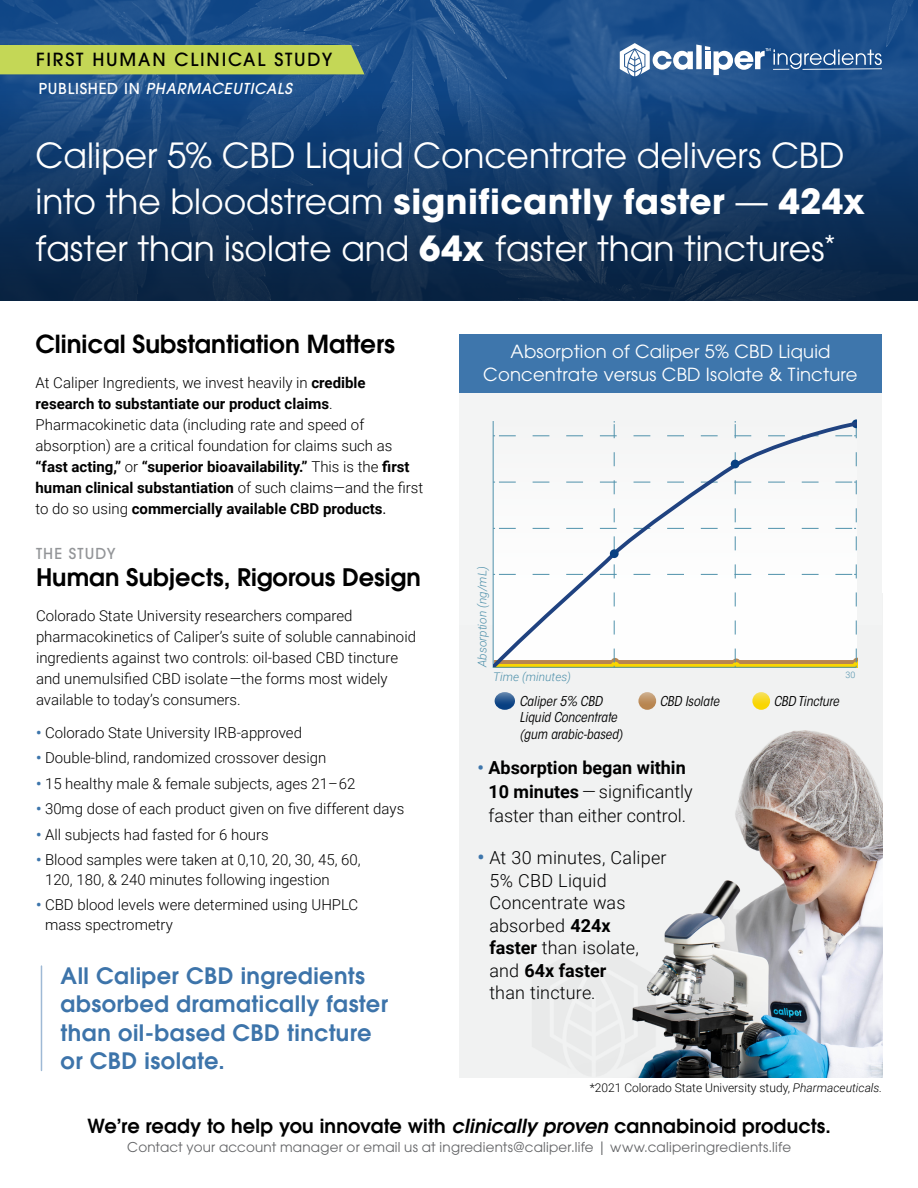
<style>
.page{position:relative;width:918px;height:1188px;background:#fff}
.page>*{position:absolute;margin:0;border:0;box-sizing:border-box;transform-origin:0 0}
.t1{font:34.5px/46.5px "ITC Avant Garde Std";color:#fff}
.t2{font:600 24.75px "ITC Avant Garde Std";color:#000}
.t3{font:600 24px "ITC Avant Garde Std";color:#000}
.t4{font:600 22.5px/28.5px "ITC Avant Garde Std";letter-spacing:.02em;color:#3d74aa}
.t5{font:600 19.35px "ITC Avant Garde Std";letter-spacing:.01em;color:#000}
.t6{font:300 18px/22.5px "Roboto";letter-spacing:.01em;color:#000}
.t7{font:18px/22.5px "ITC Avant Garde Std";letter-spacing:.01em;color:#fff;text-align:center}
.t8{font:500 18px "ITC Avant Garde Std";letter-spacing:.1em;color:#000}
.t9{font:300 15px/21px "Roboto";color:#000}
.t10{font:italic 500 15px "ITC Avant Garde Std";letter-spacing:.05em;color:#fff}
.t11{font:500 15px "ITC Avant Garde Std";letter-spacing:.075em;color:#939598}
.t12{font:13.5px "ITC Avant Garde Std";letter-spacing:.015em;color:#636466}
.t13{font:italic condensed 13.5px/16.5px "ITC Avant Garde Std";color:#000}
.t14{font:300 12px "Roboto";color:#000}
.t15{font:italic 300 12px "Roboto";color:#4f91ab}
.t16{font:300 8.85px "Roboto";color:#4f91ab}
.s1{font-style:normal}
.s2{font-weight:700}
.s3{font-size:28.5px}
.s4{font-weight:400}
.s5{font-weight:700;color:#3e76ac}
.s6{font-weight:700;font-size:19.5px;color:#3e76ac}
.s7{font-style:italic}
</style>
<div class="page">
<img style="left:459px;top:625px;width:423px;height:452px">
<img style="left:0;top:0;width:918px;height:91px">
<svg style="left:0;top:91px;width:918px;height:210px;background:#133863"></svg>
<div style="left:0;top:45px;width:364px;height:29px;background:#c4d756"></div>
<svg style="left:620px;top:43px;width:262px;height:33px"></svg>
<div style="left:459px;top:359px;width:423px;height:266px;background:#f3f4f4"></div>
<div style="left:459px;top:335px;width:423px;height:58px;background:#3e76ac"></div>
<hr style="left:41px;top:966px;width:1px;height:104px;background:#9eb9d5">
<svg style="left:638px;top:692px;width:18px;height:18px"></svg>
<svg style="left:495px;top:692px;width:20px;height:18px"></svg>
<svg style="left:752px;top:692px;width:18px;height:18px"></svg>
<svg style="left:493px;top:420px;width:364px;height:246px"></svg>
<div style="left:610px;top:549px;width:9px;height:9px;background:#084082;border-radius:50%"></div>
<div style="left:731px;top:460px;width:8px;height:8px;background:#084082;border-radius:50%"></div>
<p class="t8" style="left:36px;top:48px;width:298px">FIRST HUMAN CLINICAL STUDY</p>
<p class="t10" style="left:39px;top:80px;width:255px"><span class="s1">PUBLISHED IN</span> PHARMACEUTICALS</p>
<h1 class="t1" style="left:36px;top:131px;width:831px">Caliper 5% CBD Liquid Concentrate delivers CBD into the bloodstream <span class="s2">significantly faster</span> — <span class="s2">424x </span>faster than isolate and <span class="s2">64x</span> faster than tinctures<span class="s3">*</span></h1>
<h2 class="t2" style="left:36px;top:328px;width:361px">Clinical Substantiation Matters</h2>
<p class="t9" style="left:36px;top:371px;width:389px">At Caliper Ingredients, we invest heavily in <span class="s2">credible research to substantiate our product claims</span>.<br>Pharmacokinetic data (including rate and speed of absorption) are a critical foundation for claims such as <span class="s2">“fast acting,”</span> or <span class="s2">“superior bioavailability.”</span> This is the <span class="s2">first human clinical substantiation</span> of such claims—and the first to do so using <span class="s2">commercially available CBD products</span><span class="s4">.</span></p>
<p class="t11" style="left:36px;top:544px;width:81px">THE STUDY</p>
<h3 class="t3" style="left:36px;top:562px;width:386px">Human Subjects, Rigorous Design</h3>
<p class="t9" style="left:36px;top:604px;width:382px">Colorado State University researchers compared pharmacokinetics of Caliper’s suite of soluble cannabinoid ingredients against two controls: oil-based CBD tincture and unemulsified CBD isolate —the forms most widely available to today’s consumers.</p>
<p class="t9" style="left:36px;top:721px;width:268px"><span class="s5">•</span> Colorado State University IRB-approved</p>
<p class="t9" style="left:36px;top:747px;width:292px"><span class="s5">•</span> Double-blind, randomized crossover design</p>
<p class="t9" style="left:36px;top:772px;width:321px"><span class="s5">•</span> 15 healthy male &amp; female subjects, ages 21–62</p>
<p class="t9" style="left:36px;top:798px;width:370px"><span class="s5">•</span> 30mg dose of each product given on five different days</p>
<p class="t9" style="left:36px;top:823px;width:234px"><span class="s5">•</span> All subjects had fasted for 6 hours</p>
<p class="t9" style="left:45px;top:850px;width:317px;line-height:19.5px;text-indent:-9px"><span class="s5">•</span> Blood samples were taken at 0,10, 20, 30, 45, 60,<br>120, 180, &amp; 240 minutes following ingestion</p>
<p class="t9" style="left:45px;top:895px;width:315px;line-height:19.5px;text-indent:-9px"><span class="s5">•</span> CBD blood levels were determined using UHPLC mass spectrometry</p>
<h3 class="t4" style="left:61px;top:961px;width:329px">All Caliper CBD ingredients absorbed dramatically faster than oil-based CBD tincture or CBD isolate.</h3>
<p class="t7" style="left:483px;top:340px;width:376px">Absorption of Caliper 5% CBD Liquid<br>Concentrate versus CBD Isolate &amp; Tincture</p>
<p class="t15" style="left:474px;top:667px;width:103px;rotate:-90deg">Absorption (ng/mL)</p>
<p class="t15" style="left:493px;top:669px;width:79px">Time (minutes)</p>
<p class="t16" style="left:846px;top:669px;width:11px">30</p>
<p class="t13" style="left:519px;top:693px;width:84px">Caliper 5% CBD</p>
<p class="t13" style="left:660px;top:693px;width:61px">CBD Isolate</p>
<p class="t13" style="left:519px;top:709px;width:105px">Liquid Concentrate (gum arabic-based)</p>
<p class="t6" style="left:488px;top:755px;width:206px;line-height:24px;text-indent:-11px"><span class="s5">•</span> <span class="s2">Absorption began within<br>10 minutes</span> — significantly faster than either control.</p>
<p class="t6" style="left:489px;top:846px;width:179px;text-indent:-12px"><span class="s6">•</span> At 30 minutes, Caliper<br>5% CBD Liquid<br>Concentrate was absorbed <span class="s2">424x<br>faster</span> than isolate, and <span class="s2">64x faster<br></span>than tincture.</p>
<p class="t13" style="left:774px;top:693px;width:67px">CBD Tincture</p>
<p class="t14" style="left:590px;top:1079px;width:294px">*2021 Colorado State University study, <span class="s7">Pharmaceuticals.</span></p>
<p class="t5" style="left:87px;top:1113px;width:745px">We’re ready to help you innovate with <span class="s7">clinically proven</span> cannabinoid products.</p>
<p class="t12" style="left:127px;top:1139px;width:665px">Contact your account manager or email us at ingredients@caliper.life | www.caliperingredients.life</p>
</div>
